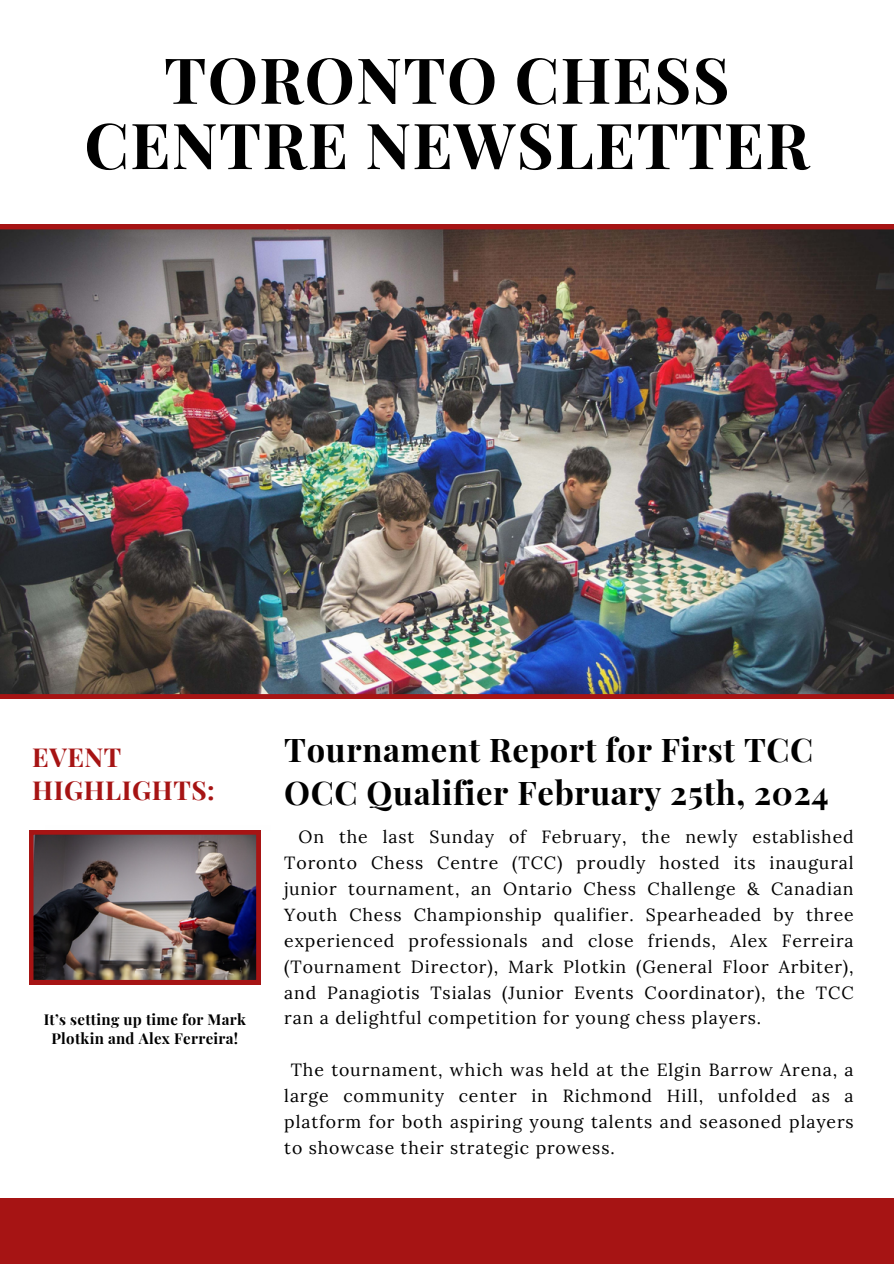
<style>
.page{position:relative;width:894px;height:1264px;background:#fff}
.page>*{position:absolute;margin:0;border:0;box-sizing:border-box;transform-origin:0 0}
.t1{font:700 63.45px/65.2px "Playfair Display";letter-spacing:.02em;color:#000;text-align:center}
.t2{font:700 32.7px/42.8px "Playfair Display";letter-spacing:.02em;color:#000}
.t3{font:700 26.1px/33.8px "Playfair Display";letter-spacing:.02em;color:#a61414}
.t4{font:17.55px/25.8px "Lora";letter-spacing:.05em;color:#000;text-align:justify}
.t5{font:700 15px/19.2px "Playfair Display";letter-spacing:.02em;color:#000;text-align:center}
</style>
<div class="page">
<img style="left:29px;top:830px;width:231px;height:154px">
<div style="left:0;top:1197px;width:893px;height:66px;background:#a61414"></div>
<img style="left:0;top:225px;width:893px;height:473px">
<p class="t1" style="left:84px;top:45px;width:726px">TORONTO CHESS<br>CENTRE NEWSLETTER</p>
<h3 class="t3" style="left:32px;top:738px;width:184px">EVENT<br>HIGHLIGHTS:</h3>
<h4 class="t5" style="left:44px;top:1008px;width:204px">It’s setting up time for Mark<br>Plotkin and Alex Ferreira!</h4>
<p class="t2" style="left:284px;top:726px;width:545px">Tournament Report for First TCC<br>OCC Qualifier February 25th, 2024</p>
<p class="t4" style="left:284px;top:824px;width:570px;text-indent:14px">On the last Sunday of February, the newly established Toronto Chess Centre (TCC) proudly hosted its inaugural junior tournament, an Ontario Chess Challenge &amp; Canadian Youth Chess Championship qualifier. Spearheaded by three experienced professionals and close friends, Alex Ferreira (Tournament Director), Mark Plotkin (General Floor Arbiter), and Panagiotis Tsialas (Junior Events Coordinator), the TCC ran a delightful competition for young chess players.</p>
<h2 class="t4" style="left:284px;top:1056px;width:570px;text-indent:7px">The tournament, which was held at the Elgin Barrow Arena, a large community center in Richmond Hill, unfolded as a platform for both aspiring young talents and seasoned players to showcase their strategic prowess.</h2>
</div>
